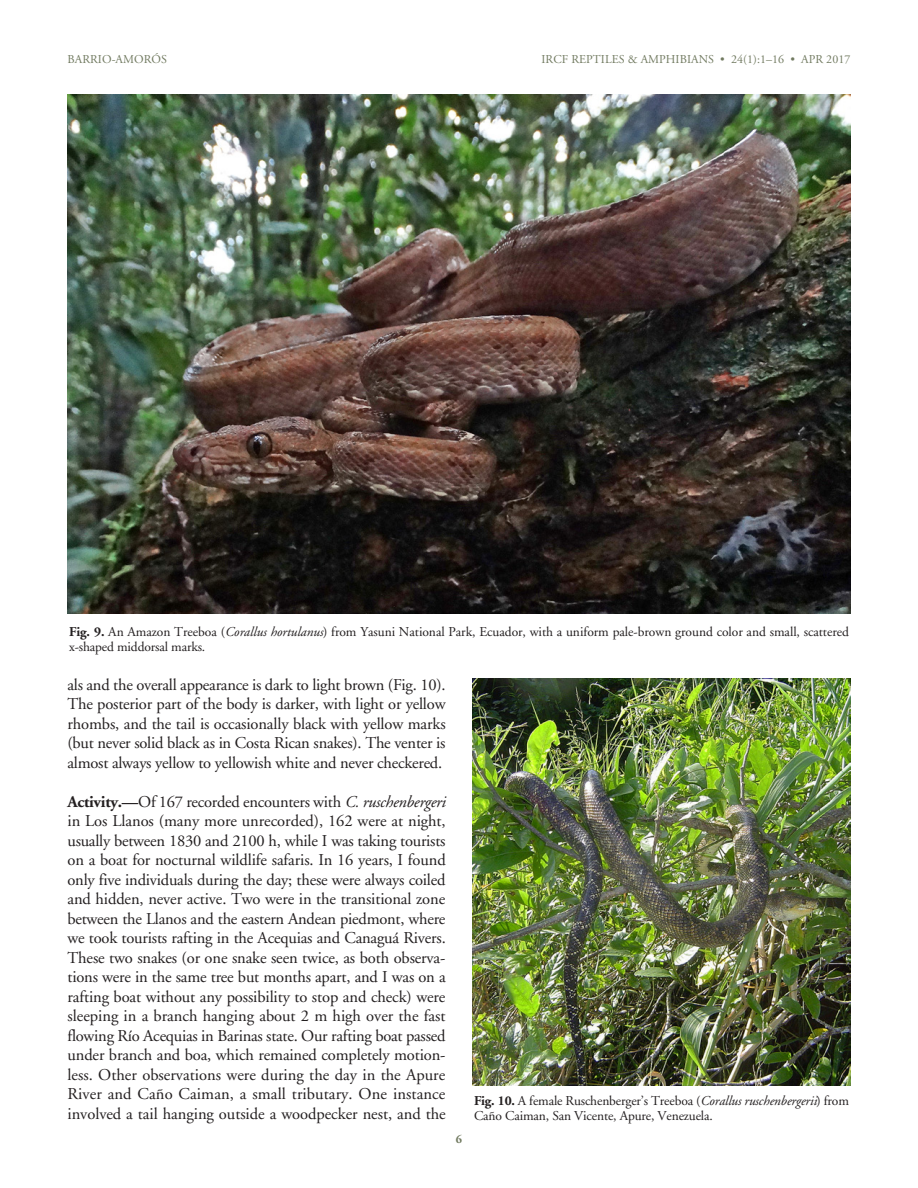
<style>
.page{position:relative;width:918px;height:1188px;background:#fff}
.page>*{position:absolute;margin:0;border:0;box-sizing:border-box;transform-origin:0 0}
.TEXT{font:16.5px/19.5px "Adobe Garamond";letter-spacing:-.01em;color:#231f20;text-align:justify}
.Figure_Caption{font:13.5px/15px "Adobe Garamond";letter-spacing:-.005em;color:#231f20}
.Running_Head_RIGHT{font:12px "Adobe Garamond";letter-spacing:.005em;color:#717a60}
.Running_Head_LEFT{font:12px "Adobe Garamond";letter-spacing:.005em;color:#717a60}
.t1{font:700 12px "Adobe Garamond";color:#717a60}
.s1{font-weight:700}
.s2{font-style:italic}
</style>
<div class="page">
<img style="left:472px;top:678px;width:378px;height:408px">
<img style="left:68px;top:94px;width:782px;height:519px">
<p class="Running_Head_LEFT" style="left:68px;top:53px;width:101px">BARRIO-AMORÓS</p>
<p class="Running_Head_RIGHT" style="left:541px;top:53px;width:311px">IRCF REPTILES &amp; AMPHIBIANS • 24(1):1–16 • APR 2017</p>
<p class="Figure_Caption" style="left:69px;top:625px;width:782px"><span class="s1">Fig. 9.</span> An Amazon Treeboa (<span class="s2">Corallus hortulanus</span>) from Yasuni National Park, Ecuador, with a uniform pale-brown ground color and small, scattered x-shaped middorsal marks.</p>
<p class="TEXT" style="left:68px;top:675px;width:380px">als and the overall appearance is dark to light brown (Fig. 10).<br>The posterior part of the body is darker, with light or yellow rhombs, and the tail is occasionally black with yellow marks (but never solid black as in Costa Rican snakes). The venter is almost always yellow to yellowish white and never checkered.</p>
<p class="TEXT" style="left:68px;top:792px;width:380px"><span class="s1">Activity.—</span>Of 167 recorded encounters with <span class="s2">C. ruschenbergeri </span>in Los Llanos (many more unrecorded), 162 were at night, usually between 1830 and 2100 h, while I was taking tourists on a boat for nocturnal wildlife safaris. In 16 years, I found only five individuals during the day; these were always coiled and hidden, never active. Two were in the transitional zone between the Llanos and the eastern Andean piedmont, where we took tourists rafting in the Acequias and Canaguá Rivers.<br>These two snakes (or one snake seen twice, as both observa&shy;tions were in the same tree but months apart, and I was on a rafting boat without any possibility to stop and check) were sleeping in a branch hanging about 2 m high over the fast flowing Río Acequias in Barinas state. Our rafting boat passed under branch and boa, which remained completely motion&shy;less. Other observations were during the day in the Apure River and Caño Caiman, a small tributary. One instance involved a tail hanging outside a woodpecker nest, and the</p>
<p class="t1" style="left:456px;top:1132px;width:8px">6</p>
<p class="Figure_Caption" style="left:474px;top:1094px;width:376px"><span class="s1">Fig. 10.</span> A female Ruschenberger’s Treeboa (<span class="s2">Corallus ruschenbergerii</span>) from<br>Caño Caiman, San Vicente, Apure, Venezuela.</p>
</div>
